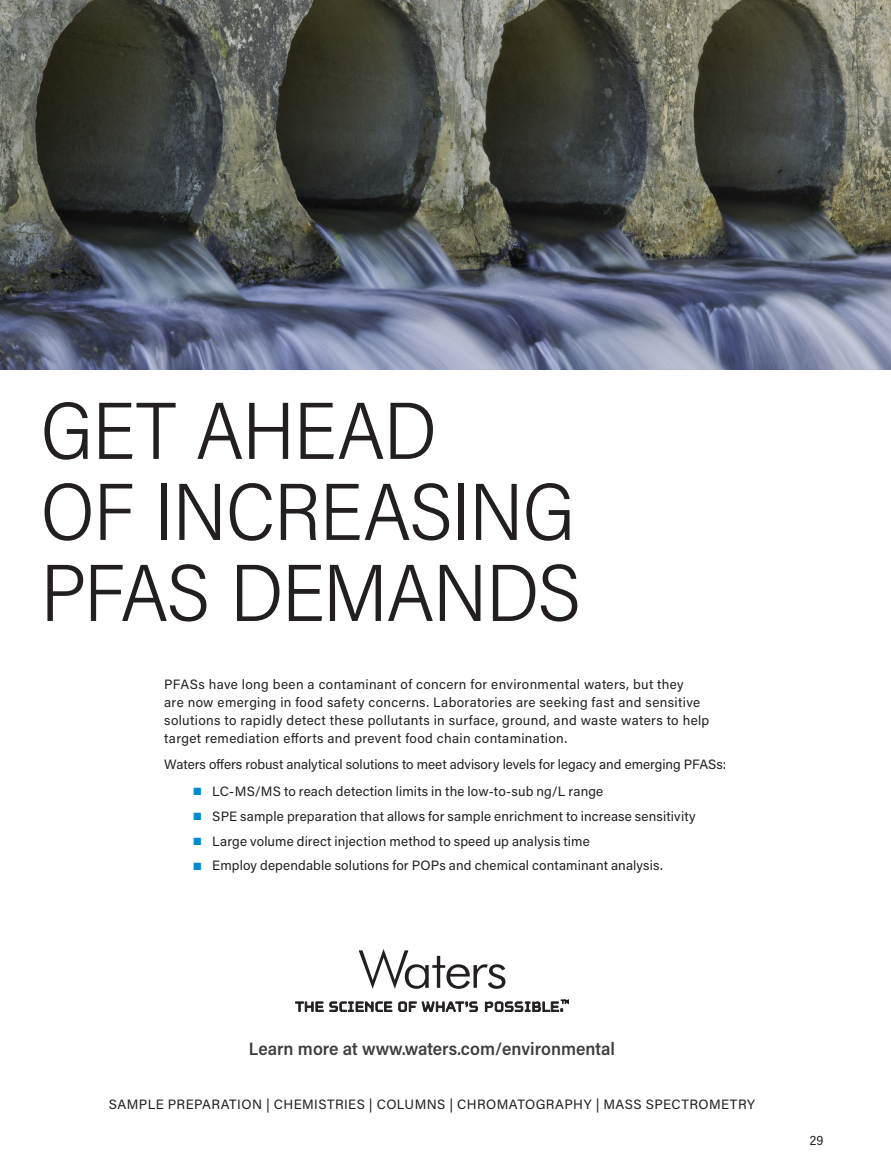
<style>
.page{position:relative;width:891px;height:1175px;background:#fff}
.page>*{position:absolute;margin:0;border:0;box-sizing:border-box;transform-origin:0 0}
.t1{font:300 81px/81px "Acumin Pro Semi Cond";letter-spacing:-.015em;color:#231f20}
.t2{font:600 18px "Acumin Pro Semi Cond";color:#3e3e3f}
.t3{font:13.5px/18px "Acumin Pro";letter-spacing:.02em;color:#231f20}
.t4{font:13.5px "Acumin Pro";letter-spacing:-.005em;color:#231f20}
.t5{font:13.5px "Acumin Pro Semi Cond";color:#231f20}
.s1{color:#008bcf}
</style>
<div class="page">
<img style="left:0;top:0;width:891px;height:369px">
<svg style="left:295px;top:1001px;width:97px;height:10px"></svg>
<svg style="left:398px;top:1001px;width:80px;height:10px"></svg>
<svg style="left:485px;top:999px;width:84px;height:12px"></svg>
<svg style="left:359px;top:949px;width:146px;height:39px"></svg>
<h1 class="t1" style="left:40px;top:387px;width:542px">GET AHEAD<br>OF INCREASING<br>PFAS DEMANDS</h1>
<p class="t3" style="left:164px;top:674px;width:547px">PFASs have long been a contaminant of concern for environmental waters, but they<br>are now emerging in food safety concerns. Laboratories are seeking fast and sensitive solutions to rapidly detect these pollutants in surface, ground, and waste waters to help target remediation efforts and prevent food chain contamination.</p>
<p class="t4" style="left:164px;top:755px;width:564px">Waters offers robust analytical solutions to meet advisory levels for legacy and emerging PFASs:</p>
<p class="t3" style="left:193px;top:782px;width:411px"><span class="s1">■</span> LC-MS/MS to reach detection limits in the low-to-sub ng/L range</p>
<p class="t3" style="left:193px;top:806px;width:504px"><span class="s1">■</span> SPE sample preparation that allows for sample enrichment to increase sensitivity</p>
<p class="t3" style="left:193px;top:831px;width:398px"><span class="s1">■</span> Large volume direct injection method to speed up analysis time</p>
<p class="t3" style="left:193px;top:856px;width:471px"><span class="s1">■</span> Employ dependable solutions for POPs and chemical contaminant analysis.</p>
<h2 class="t2" style="left:249px;top:1036px;width:368px">Learn more at www.waters.com/environmental</h2>
<p class="t3" style="left:109px;top:1094px;width:648px">SAMPLE PREPARATION | CHEMISTRIES | COLUMNS | CHROMATOGRAPHY | MASS SPECTROMETRY</p>
<p class="t5" style="left:810px;top:1130px;width:15px">29</p>
</div>
